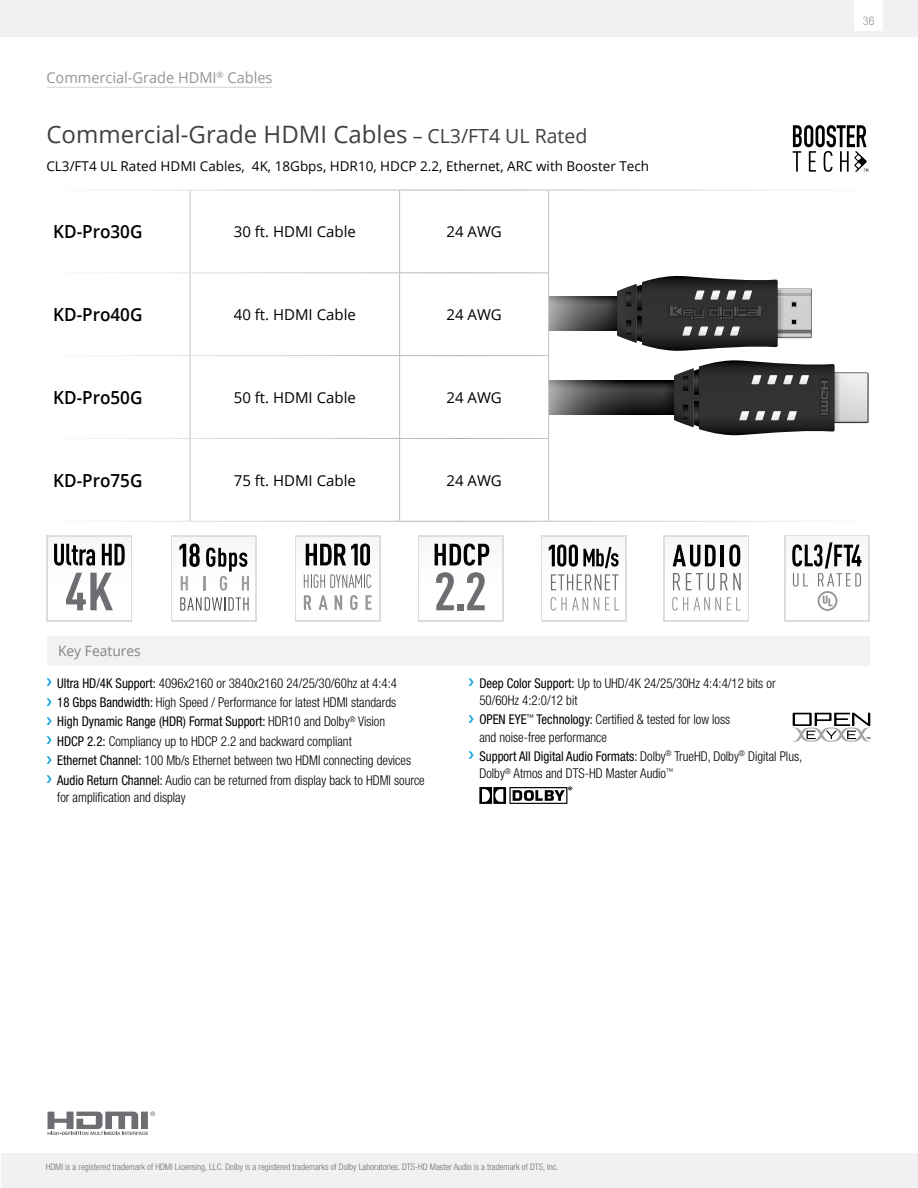
<style>
.page{position:relative;width:918px;height:1188px;background:#fff}
.page>*{position:absolute;margin:0;border:0;box-sizing:border-box;transform-origin:0 0}
.t1{font:24px "Open Sans";color:#414042}
.t2{font:600 18px "Open Sans";color:#000;scale:.95 1}
.t3{font:15px "Open Sans";color:#000}
.t4{font:15px "Open Sans";color:#939598}
.t5{font:14.25px "Open Sans";color:#808285}
.t6{font:300 condensed 13.5px/19.4px "Helvetica Neue";color:#000;scale:.96 1}
.t7{font:13.5px "Open Sans";color:#000}
.t8{font:300 condensed 12px "Helvetica Neue";color:#939598}
.t9{font:300 condensed 9px "Helvetica Neue";color:#6d6e71}
.s1{font-size:19.5px}
.s2{font-weight:400}
</style>
<div class="page">
<div style="left:0;top:0;width:918px;height:36px;background:#f1f1f2"></div>
<div style="left:854px;top:0;width:29px;height:30px;background:#fff"></div>
<div style="left:1px;top:1153px;width:917px;height:35px;background:#f1f1f2"></div>
<svg style="left:48px;top:1112px;width:107px;height:23px"></svg>
<div style="left:47px;top:636px;width:823px;height:29px;background:#f1f2f2"></div>
<svg style="left:182px;top:191px;width:630px;height:330px"></svg>
<hr style="left:548px;top:190px;width:1px;height:83px;background:#bcbec0">
<hr style="left:548px;top:273px;width:1px;height:83px;background:#bcbec0">
<hr style="left:548px;top:356px;width:1px;height:82px;background:#bcbec0">
<hr style="left:548px;top:438px;width:1px;height:83px;background:#bcbec0">
<hr style="left:190px;top:190px;width:1px;height:82px;background:#bcbec0">
<hr style="left:399px;top:190px;width:1px;height:82px;background:#bcbec0">
<hr style="left:190px;top:273px;width:1px;height:82px;background:#bcbec0">
<hr style="left:399px;top:273px;width:1px;height:82px;background:#bcbec0">
<hr style="left:190px;top:356px;width:1px;height:82px;background:#bcbec0">
<hr style="left:399px;top:356px;width:1px;height:82px;background:#bcbec0">
<hr style="left:190px;top:439px;width:1px;height:82px;background:#bcbec0">
<hr style="left:399px;top:439px;width:1px;height:82px;background:#bcbec0">
<hr style="left:190px;top:190px;width:210px;height:1px;background:#fff">
<hr style="left:400px;top:190px;width:149px;height:1px;background:#fff">
<hr style="left:46px;top:272px;width:144px;height:1px;background:#fff">
<hr style="left:190px;top:272px;width:210px;height:1px;background:#fff">
<hr style="left:400px;top:272px;width:148px;height:1px;background:#fff">
<hr style="left:46px;top:355px;width:144px;height:1px;background:#fff">
<hr style="left:190px;top:355px;width:210px;height:1px;background:#fff">
<hr style="left:400px;top:355px;width:148px;height:1px;background:#fff">
<hr style="left:46px;top:438px;width:144px;height:1px;background:#fff">
<hr style="left:190px;top:438px;width:210px;height:1px;background:#fff">
<hr style="left:400px;top:438px;width:148px;height:1px;background:#fff">
<div style="left:777px;top:289px;width:35px;height:49px;border:1px solid #6c6e70"></div>
<svg style="left:550px;top:297px;width:38px;height:33px"></svg>
<svg style="left:588px;top:276px;width:223px;height:75px"></svg>
<svg style="left:550px;top:381px;width:95px;height:34px;background:#4f4e4e"></svg>
<svg style="left:645px;top:360px;width:223px;height:75px"></svg>
<svg style="left:792px;top:713px;width:79px;height:29px"></svg>
<svg style="left:479px;top:787px;width:93px;height:17px"></svg>
<hr style="left:46px;top:87px;width:226px;height:1px;background:#d1d3d4">
<div style="left:784px;top:535px;width:86px;height:86px;background:linear-gradient(to bottom,#dcddde,#dcddde)"></div>
<div style="left:786px;top:537px;width:82px;height:83px;background:#fff"></div>
<svg style="left:792px;top:542px;width:69px;height:69px"></svg>
<svg style="left:418px;top:535px;width:85px;height:87px"></svg>
<div style="left:420px;top:537px;width:81px;height:83px;background:#fdfefe"></div>
<svg style="left:435px;top:544px;width:54px;height:22px"></svg>
<svg style="left:436px;top:572px;width:18px;height:38px"></svg>
<div style="left:457px;top:604px;width:7px;height:6px;background:#6d6e71"></div>
<svg style="left:467px;top:572px;width:18px;height:38px"></svg>
<div style="left:295px;top:535px;width:86px;height:87px;background:linear-gradient(to bottom,#dcddde,#dcddde)"></div>
<div style="left:297px;top:537px;width:82px;height:83px;background:#fff"></div>
<svg style="left:306px;top:544px;width:64px;height:22px"></svg>
<svg style="left:304px;top:574px;width:67px;height:14px"></svg>
<svg style="left:304px;top:595px;width:7px;height:15px"></svg>
<svg style="left:319px;top:595px;width:9px;height:15px"></svg>
<svg style="left:335px;top:595px;width:7px;height:15px"></svg>
<svg style="left:350px;top:595px;width:8px;height:15px"></svg>
<svg style="left:366px;top:595px;width:5px;height:15px"></svg>
<svg style="left:664px;top:535px;width:85px;height:87px"></svg>
<div style="left:666px;top:537px;width:81px;height:83px;background:#fdfdfe"></div>
<svg style="left:673px;top:545px;width:43px;height:22px"></svg>
<hr style="left:721px;top:545px;width:3px;height:21px;background:#000">
<svg style="left:729px;top:544px;width:11px;height:23px"></svg>
<svg style="left:673px;top:573px;width:7px;height:17px"></svg>
<svg style="left:686px;top:573px;width:55px;height:18px"></svg>
<svg style="left:672px;top:597px;width:16px;height:14px"></svg>
<svg style="left:694px;top:597px;width:27px;height:14px"></svg>
<svg style="left:727px;top:597px;width:14px;height:14px"></svg>
<svg style="left:541px;top:535px;width:85px;height:87px"></svg>
<div style="left:543px;top:537px;width:82px;height:83px;background:#fff"></div>
<svg style="left:549px;top:544px;width:70px;height:24px"></svg>
<svg style="left:551px;top:574px;width:68px;height:16px"></svg>
<svg style="left:551px;top:597px;width:37px;height:14px"></svg>
<svg style="left:594px;top:597px;width:5px;height:14px"></svg>
<svg style="left:605px;top:597px;width:14px;height:14px"></svg>
<div style="left:46px;top:535px;width:86px;height:87px;background:linear-gradient(to bottom,#f6f7f9,#fff)"></div>
<div style="left:48px;top:537px;width:82px;height:83px;background:#fdfefe"></div>
<svg style="left:54px;top:544px;width:41px;height:22px"></svg>
<svg style="left:102px;top:544px;width:23px;height:21px"></svg>
<svg style="left:66px;top:573px;width:47px;height:37px"></svg>
<svg style="left:171px;top:535px;width:85px;height:87px"></svg>
<div style="left:173px;top:537px;width:81px;height:83px;background:#fff"></div>
<svg style="left:179px;top:544px;width:70px;height:47px"></svg>
<svg style="left:180px;top:597px;width:69px;height:14px"></svg>
<svg style="left:793px;top:125px;width:75px;height:47px"></svg>
<p class="t4" style="left:46px;top:67px;width:228px">Commercial-Grade HDMI<sup>®</sup> Cables</p>
<h1 class="t1" style="left:46px;top:118px;width:542px">Commercial-Grade HDMI Cables <span class="s1">– CL3/FT4 UL Rated</span></h1>
<p class="t7" style="left:46px;top:157px;width:604px">CL3/FT4 UL Rated HDMI Cables, 4K, 18Gbps, HDR10, HDCP 2.2, Ethernet, ARC with Booster Tech</p>
<h2 class="t2" style="left:53px;top:219px;width:95px">KD-Pro30G</h2>
<p class="t3" style="left:234px;top:221px;width:124px">30 ft. HDMI Cable</p>
<p class="t3" style="left:446px;top:221px;width:57px">24 AWG</p>
<h2 class="t2" style="left:53px;top:302px;width:95px">KD-Pro40G</h2>
<p class="t3" style="left:234px;top:304px;width:124px">40 ft. HDMI Cable</p>
<p class="t3" style="left:446px;top:304px;width:57px">24 AWG</p>
<h2 class="t2" style="left:53px;top:385px;width:95px">KD-Pro50G</h2>
<p class="t3" style="left:234px;top:387px;width:124px">50 ft. HDMI Cable</p>
<p class="t3" style="left:446px;top:387px;width:57px">24 AWG</p>
<h2 class="t2" style="left:53px;top:468px;width:95px">KD-Pro75G</h2>
<p class="t3" style="left:234px;top:470px;width:124px">75 ft. HDMI Cable</p>
<p class="t3" style="left:446px;top:470px;width:57px">24 AWG</p>
<p class="t8" style="left:863px;top:14px;width:13px">36</p>
<p class="t5" style="left:58px;top:641px;width:84px">Key Features</p>
<p class="t6" style="left:57px;top:673px;width:384px"><span class="s2">Ultra HD/4K Support:</span> 4096x2160 or 3840x2160 24/25/30/60hz at 4:4:4<br><span class="s2">18 Gbps Bandwidth:</span> High Speed / Performance for latest HDMI standards<br><span class="s2">High Dynamic Range (HDR) Format Support:</span> HDR10 and Dolby<sup>®</sup> Vision<br><span class="s2">HDCP 2.2:</span> Compliancy up to HDCP 2.2 and backward compliant<br><span class="s2">Ethernet Channel:</span> 100 Mb/s Ethernet between two HDMI connecting devices <span class="s2">Audio Return Channel:</span> Audio can be returned from display back to HDMI source</p>
<p class="t6" style="left:57px;top:787px;width:135px">for amplification and display</p>
<p class="t6" style="left:479px;top:674px;width:310px;line-height:17.2px"><span class="s2">Deep Color Support:</span> Up to UHD/4K 24/25/30Hz 4:4:4/12 bits or<br>50/60Hz 4:2:0/12 bit</p>
<p class="t6" style="left:479px;top:711px;width:263px;line-height:17.2px"><span class="s2">OPEN EYE</span><sup>™</sup> <span class="s2">Technology:</span> Certified &amp; tested for low loss and noise-free performance</p>
<p class="t6" style="left:479px;top:747px;width:338px;line-height:17.2px"><span class="s2">Support All Digital Audio Formats:</span> Dolby<sup>®</sup> TrueHD, Dolby<sup>®</sup> Digital Plus,<br>Dolby<sup>®</sup> Atmos and DTS-HD Master Audio<sup>™</sup></p>
<p class="t9" style="left:46px;top:1161px;width:514px">HDMI is a registered trademark of HDMI Licensing, LLC. Dolby is a registered trademarks of Dolby Laboratories. DTS-HD Master Audio is a trademark of DTS, Inc.</p>
</div>
